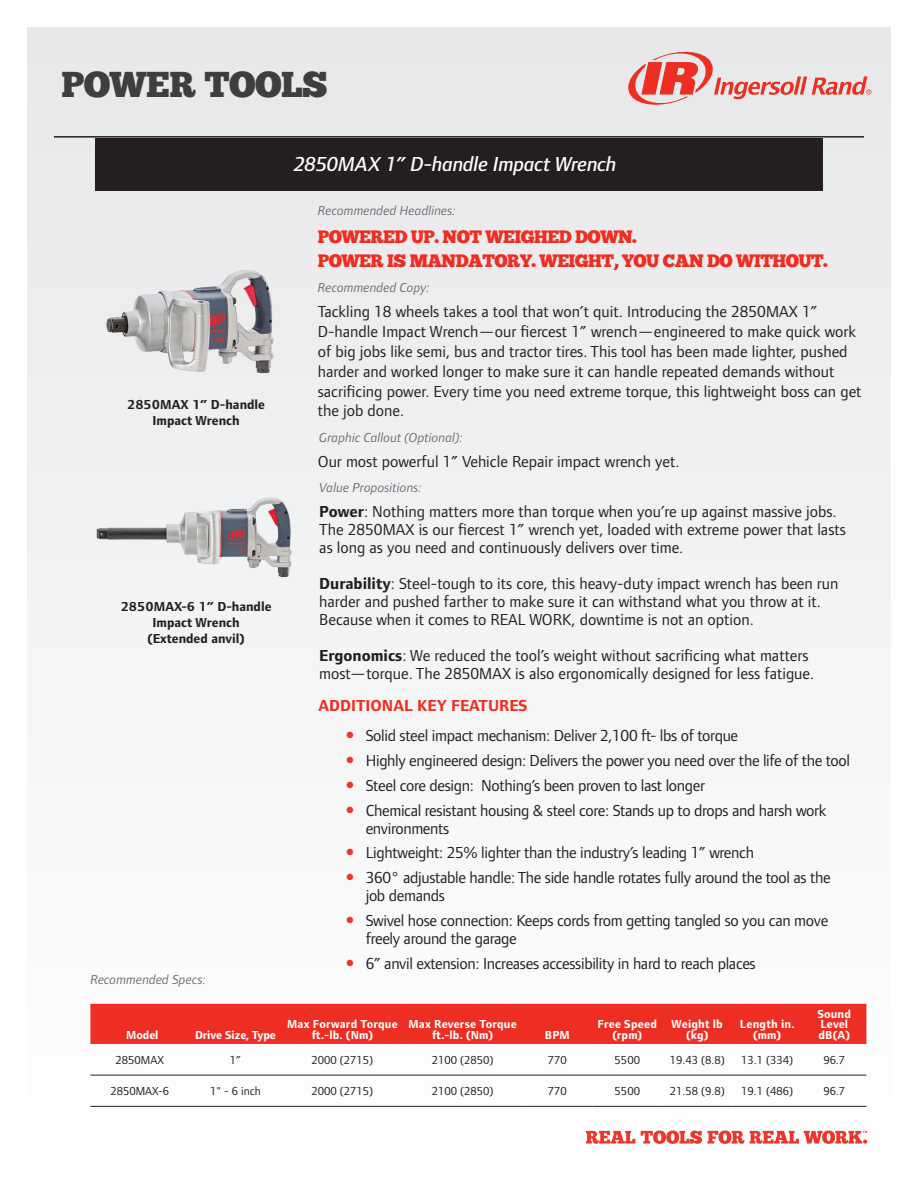
<style>
.page{position:relative;width:918px;height:1188px;background:#fff}
.page>*{position:absolute;margin:0;border:0;box-sizing:border-box;transform-origin:0 0}
.t1{font:36px "Chunk Five";letter-spacing:-.015em;color:#3e3e3f}
.t2{font:italic 21px "Foundry Form Sans Med";letter-spacing:-.02em;color:#fff}
.t3{font:18px "Chunk Five";letter-spacing:-.03em;color:#ee2e22}
.t4{font:16.5px/19.8px "Foundry Form Sans";color:#231f20}
.t5{font:16.5px/18px "Foundry Form Sans";letter-spacing:-.02em;color:#231f20}
.ChartBody{font:700 16.5px "Foundry Form Sans";color:#ee2e22}
.t6{font:italic 13.5px "Foundry Form Sans";letter-spacing:.005em;color:#6c6d70}
.t7{font:700 13.5px/16.2px "Foundry Form Sans";color:#231f20;text-align:center}
.t8{font:12px "Foundry Form Sans";color:#231f20}
.t9{font:700 12px/10.5px "Foundry Form Sans";letter-spacing:.015em;color:#fff;text-align:center}
.t10{font:700 12px "Foundry Form Sans";letter-spacing:-.01em;color:#fff}
.s1{font-weight:700}
</style>
<div class="page">
<div style="left:27px;top:27px;width:864px;height:1134px;background:#f3f4f4"></div>
<svg style="left:627px;top:48px;width:244px;height:58px"></svg>
<hr style="left:54px;top:136px;width:810px;height:2px;background:#231f20">
<div style="left:95px;top:138px;width:728px;height:52px;background:#231f20"></div>
<svg style="left:586px;top:1131px;width:49px;height:13px"></svg>
<svg style="left:641px;top:1131px;width:61px;height:13px"></svg>
<svg style="left:708px;top:1131px;width:36px;height:13px"></svg>
<svg style="left:750px;top:1131px;width:117px;height:13px"></svg>
<img style="left:106px;top:270px;width:167px;height:104px">
<img style="left:96px;top:497px;width:196px;height:81px">
<div style="left:90px;top:1004px;width:776px;height:40px;background:#ee2e22"></div>
<hr style="left:90px;top:1075px;width:99px;height:1px;background:#231f20">
<hr style="left:189px;top:1075px;width:93px;height:1px;background:#231f20">
<hr style="left:282px;top:1075px;width:121px;height:1px;background:#231f20">
<hr style="left:403px;top:1075px;width:119px;height:1px;background:#231f20">
<hr style="left:522px;top:1075px;width:70px;height:1px;background:#231f20">
<hr style="left:592px;top:1075px;width:70px;height:1px;background:#231f20">
<hr style="left:662px;top:1075px;width:70px;height:1px;background:#231f20">
<hr style="left:732px;top:1075px;width:70px;height:1px;background:#231f20">
<hr style="left:802px;top:1075px;width:64px;height:1px;background:#231f20">
<hr style="left:90px;top:1106px;width:99px;height:1px;background:#231f20">
<hr style="left:189px;top:1106px;width:93px;height:1px;background:#231f20">
<hr style="left:282px;top:1106px;width:121px;height:1px;background:#231f20">
<hr style="left:403px;top:1106px;width:119px;height:1px;background:#231f20">
<hr style="left:522px;top:1106px;width:70px;height:1px;background:#231f20">
<hr style="left:592px;top:1106px;width:70px;height:1px;background:#231f20">
<hr style="left:662px;top:1106px;width:70px;height:1px;background:#231f20">
<hr style="left:732px;top:1106px;width:70px;height:1px;background:#231f20">
<hr style="left:802px;top:1106px;width:64px;height:1px;background:#231f20">
<p class="t1" style="left:62px;top:63px;width:268px">POWER TOOLS</p>
<p class="t2" style="left:294px;top:152px;width:325px">2850MAX 1” D-handle Impact Wrench</p>
<p class="t6" style="left:318px;top:203px;width:140px">Recommended Headlines:</p>
<p class="t3" style="left:318px;top:226px;width:321px">POWERED UP. NOT WEIGHED DOWN.</p>
<p class="t3" style="left:318px;top:250px;width:512px">POWER IS MANDATORY. WEIGHT, YOU CAN DO WITHOUT.</p>
<p class="t7" style="left:127px;top:396px;width:139px">2850MAX 1” D-handle<br>Impact Wrench</p>
<p class="t7" style="left:121px;top:598px;width:152px">2850MAX-6 1” D-handle<br>Impact Wrench</p>
<p class="t7" style="left:148px;top:631px;width:99px">(Extended anvil)</p>
<p class="t6" style="left:90px;top:972px;width:117px">Recommended Specs:</p>
<p class="t6" style="left:318px;top:280px;width:114px">Recommended Copy:</p>
<p class="t4" style="left:318px;top:302px;width:545px">Tackling 18 wheels takes a tool that won’t quit. Introducing the 2850MAX 1” D-handle Impact Wrench—our fiercest 1” wrench—engineered to make quick work of big jobs like semi, bus and tractor tires. This tool has been made lighter, pushed harder and worked longer to make sure it can handle repeated demands without sacrificing power. Every time you need extreme torque, this lightweight boss can get the job done.</p>
<p class="t4" style="left:318px;top:452px;width:363px">Our most powerful 1” Vehicle Repair impact wrench yet.</p>
<p class="t4" style="left:319px;top:503px;width:528px;line-height:18px"><span class="s1">Power</span>: Nothing matters more than torque when you’re up against massive jobs.<br>The 2850MAX is our fiercest 1” wrench yet, loaded with extreme power that lasts as long as you need and continuously delivers over time.</p>
<p class="t4" style="left:319px;top:575px;width:521px;line-height:18px"><span class="s1">Durability</span>: Steel-tough to its core, this heavy-duty impact wrench has been run harder and pushed farther to make sure it can withstand what you throw at it.<br>Because when it comes to REAL WORK, downtime is not an option.</p>
<p class="t4" style="left:319px;top:647px;width:497px;line-height:18px"><span class="s1">Ergonomics</span>: We reduced the tool’s weight without sacrificing what matters most—torque. The 2850MAX is also ergonomically designed for less fatigue.</p>
<p class="t6" style="left:319px;top:430px;width:145px">Graphic Callout (Optional):</p>
<p class="t6" style="left:319px;top:480px;width:104px">Value Propositions:</p>
<p class="ChartBody" style="left:318px;top:695px;width:211px">ADDITIONAL KEY FEATURES</p>
<p class="t5" style="left:366px;top:727px;width:374px">Solid steel impact mechanism: Deliver 2,100 ft- lbs of torque</p>
<p class="t5" style="left:366px;top:752px;width:486px">Highly engineered design: Delivers the power you need over the life of the tool</p>
<p class="t5" style="left:366px;top:776px;width:341px">Steel core design: Nothing’s been proven to last longer</p>
<p class="t5" style="left:366px;top:801px;width:462px">Chemical resistant housing &amp; steel core: Stands up to drops and harsh work environments</p>
<p class="t5" style="left:366px;top:844px;width:390px">Lightweight: 25% lighter than the industry’s leading 1” wrench</p>
<p class="t5" style="left:366px;top:869px;width:467px">360° adjustable handle: The side handle rotates fully around the tool as the job demands</p>
<p class="t5" style="left:366px;top:911px;width:464px">Swivel hose connection: Keeps cords from getting tangled so you can move freely around the garage</p>
<p class="t5" style="left:366px;top:954px;width:391px">6” anvil extension: Increases accessibility in hard to reach places</p>
<p class="t9" style="left:126px;top:1030px;width:34px">Model</p>
<p class="t10" style="left:195px;top:1028px;width:82px">Drive Size, Type</p>
<p class="t9" style="left:287px;top:1019px;width:112px">Max Forward Torque ft.-lb. (Nm)</p>
<p class="t9" style="left:408px;top:1019px;width:110px">Max Reverse Torque ft.-lb. (Nm)</p>
<p class="t9" style="left:545px;top:1030px;width:27px">BPM</p>
<p class="t9" style="left:598px;top:1019px;width:61px">Free Speed (rpm)</p>
<p class="t9" style="left:672px;top:1019px;width:53px">Weight lb (kg)</p>
<p class="t9" style="left:740px;top:1019px;width:56px">Length in. (mm)</p>
<p class="t9" style="left:818px;top:1009px;width:35px;text-align:left">Sound<br>Level</p>
<p class="t9" style="left:819px;top:1030px;width:33px">dB(A)</p>
<p class="t8" style="left:115px;top:1053px;width:50px">2850MAX</p>
<p class="t8" style="left:230px;top:1053px;width:13px">1”</p>
<p class="t8" style="left:312px;top:1053px;width:63px">2000 (2715)</p>
<p class="t8" style="left:432px;top:1053px;width:63px">2100 (2850)</p>
<p class="t8" style="left:548px;top:1053px;width:21px">770</p>
<p class="t8" style="left:615px;top:1053px;width:27px">5500</p>
<p class="t8" style="left:670px;top:1053px;width:57px">19.43 (8.8)</p>
<p class="t8" style="left:741px;top:1053px;width:54px">13.1 (334)</p>
<p class="t8" style="left:823px;top:1053px;width:23px">96.7</p>
<p class="t8" style="left:110px;top:1084px;width:60px">2850MAX-6</p>
<p class="t8" style="left:210px;top:1084px;width:52px">1" - 6 inch</p>
<p class="t8" style="left:312px;top:1084px;width:63px">2000 (2715)</p>
<p class="t8" style="left:432px;top:1084px;width:63px">2100 (2850)</p>
<p class="t8" style="left:548px;top:1084px;width:21px">770</p>
<p class="t8" style="left:615px;top:1084px;width:27px">5500</p>
<p class="t8" style="left:670px;top:1084px;width:57px">21.58 (9.8)</p>
<p class="t8" style="left:741px;top:1084px;width:54px">19.1 (486)</p>
<p class="t8" style="left:823px;top:1084px;width:23px">96.7</p>
</div>
